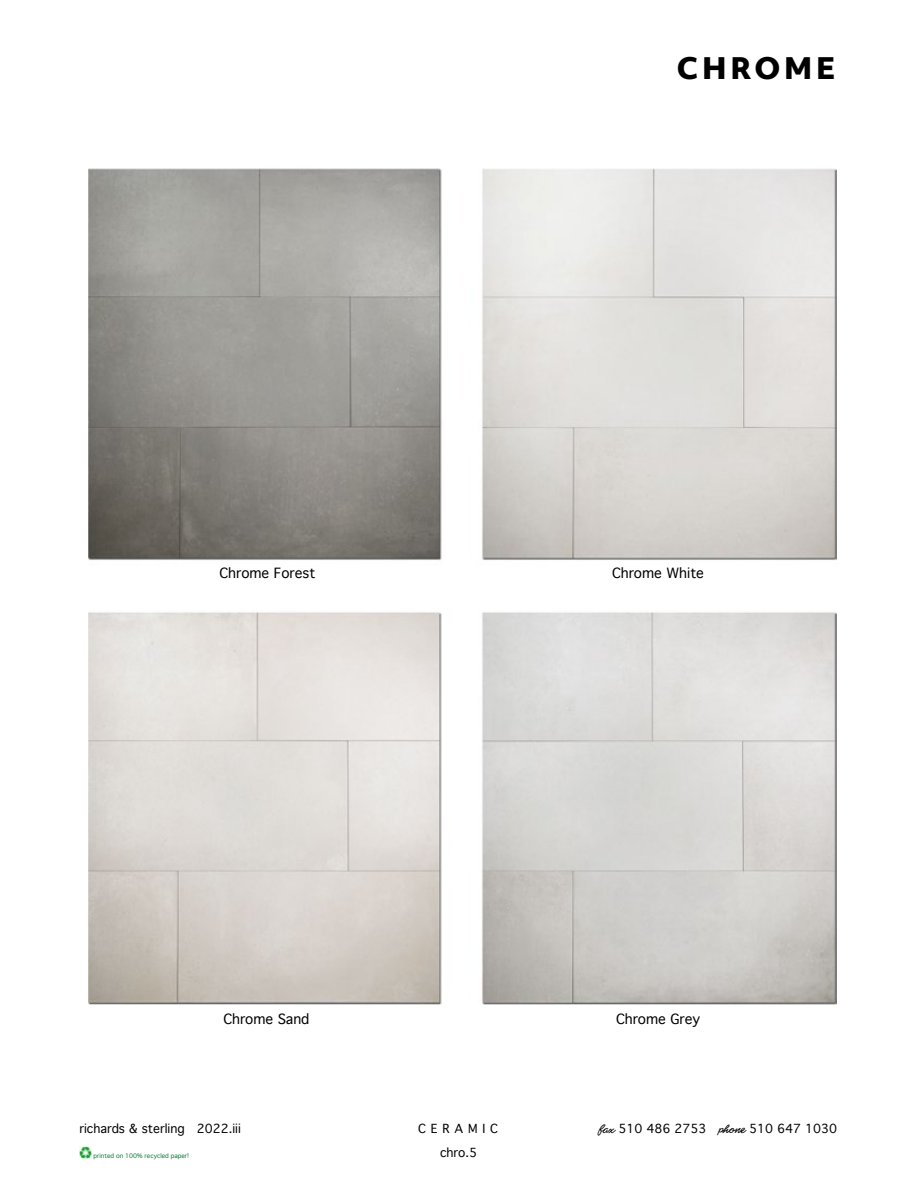
<style>
.page{position:relative;width:918px;height:1188px;background:#fff}
.page>*{position:absolute;margin:0;border:0;box-sizing:border-box;transform-origin:0 0}
.t1{font:800 28.5px "Objektiv Mk 1";letter-spacing:.13em;color:#000}
.t2{font:13.5px "Geneva";color:#000}
.t3{font:12px "Geneva";color:#000}
.t4{font:12px "Geneva";letter-spacing:.4em;color:#000}
.t5{font:6px "Geneva";color:#007e31}
.s1{font-family:"CC Matinee Idol"}
</style>
<div class="page">
<svg style="left:79px;top:1146px;width:12px;height:13px"></svg>
<img style="left:89px;top:168px;width:748px;height:836px">
<h1 class="t1" style="left:677px;top:47px;width:160px">CHROME</h1>
<p class="t2" style="left:220px;top:565px;width:97px">Chrome Forest</p>
<p class="t2" style="left:612px;top:565px;width:93px">Chrome White</p>
<p class="t2" style="left:223px;top:1010px;width:88px">Chrome Sand</p>
<p class="t2" style="left:616px;top:1010px;width:86px">Chrome Grey</p>
<p class="t3" style="left:79px;top:1121px;width:163px">richards &amp; sterling 2022.iii</p>
<p class="t4" style="left:418px;top:1121px;width:81px">CERAMIC</p>
<p class="t3" style="left:598px;top:1121px;width:240px"><span class="s1">fax</span> 510 486 2753 <span class="s1">phone</span> 510 647 1030</p>
<p class="t5" style="left:94px;top:1152px;width:97px">printed on 100% recycled paper!</p>
<p class="t3" style="left:440px;top:1145px;width:39px">chro.5</p>
</div>
